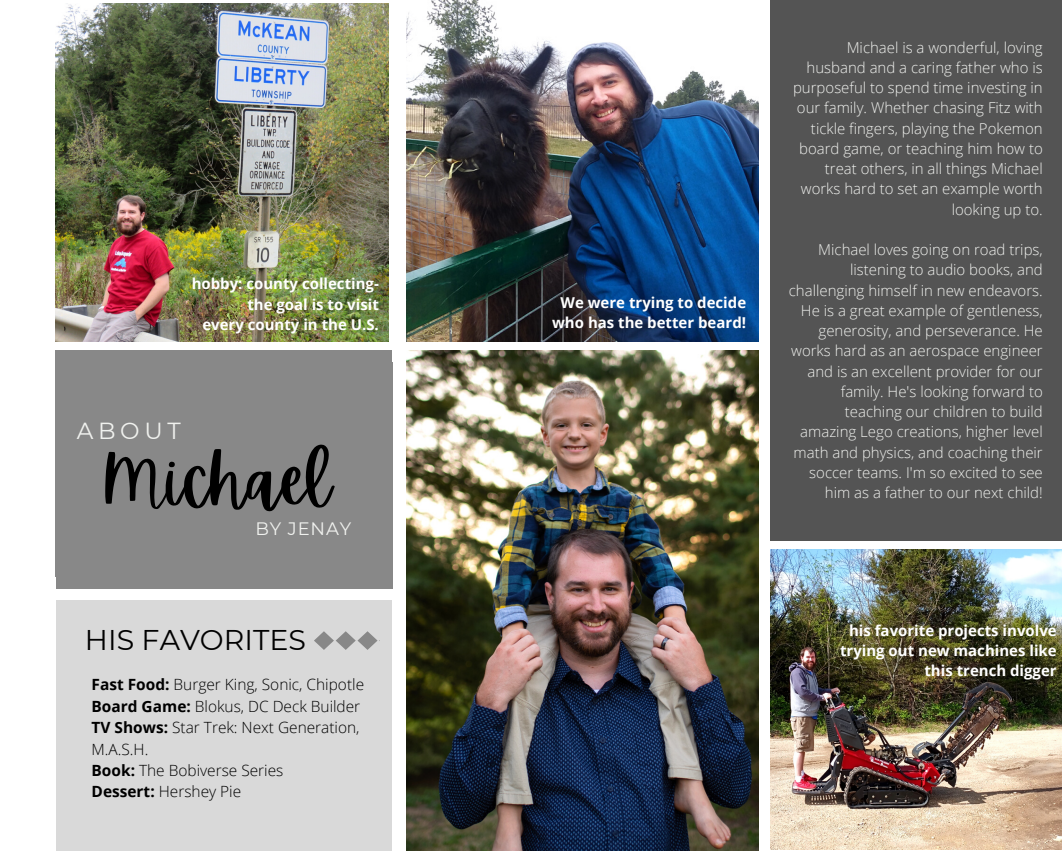
<style>
.page{position:relative;width:1062px;height:851px;background:#fff}
.page>*{position:absolute;margin:0;border:0;box-sizing:border-box;transform-origin:0 0}
.t1{font:68.85px "Apricots";color:#000}
.t2{font:28.5px "Montserrat";color:#000}
.t3{font:23.25px "Montserrat";letter-spacing:.2em;color:#f0f1ee}
.t4{font:18px "Montserrat";letter-spacing:.05em;color:#f0f1ee}
.t5{font:300 15.45px/21.3px "Open Sans";color:#000}
.t6{font:300 15px/20.2px "Open Sans";color:#f0f1ee;text-align:right}
.t7{font:700 15px/20.2px "Open Sans";color:#fff;text-align:right}
.s1{font-weight:700}
</style>
<div class="page">
<div style="left:56px;top:363px;width:336px;height:225px;background:#888"></div>
<img style="left:406px;top:351px;width:352px;height:499px">
<img style="left:56px;top:4px;width:333px;height:337px">
<img style="left:770px;top:549px;width:292px;height:300px">
<div style="left:56px;top:351px;width:336px;height:226px;background:#888"></div>
<div style="left:770px;top:0;width:292px;height:540px;background:#545454"></div>
<div style="left:56px;top:600px;width:336px;height:250px;background:#d9d9d9"></div>
<img style="left:406px;top:0;width:352px;height:341px">
<svg style="left:314px;top:631px;width:64px;height:19px"></svg>
<p class="t7" style="left:192px;top:273px;width:189px">hobby: county collecting-</p>
<p class="t7" style="left:247px;top:294px;width:133px">the goal is to visit</p>
<p class="t7" style="left:202px;top:314px;width:178px">every county in the U.S.</p>
<p class="t3" style="left:77px;top:416px;width:105px">ABOUT</p>
<p class="t1" style="left:102px;top:441px;width:231px">Michael</p>
<p class="t4" style="left:255px;top:517px;width:97px">BY JENAY</p>
<p class="t2" style="left:85px;top:622px;width:222px">HIS FAVORITES</p>
<p class="t5" style="left:92px;top:673px;width:274px"><span class="s1">Fast Food:</span> Burger King, Sonic, Chipotle</p>
<p class="t5" style="left:92px;top:695px;width:270px"><span class="s1">Board Game:</span> Blokus, DC Deck Builder</p>
<p class="t5" style="left:92px;top:716px;width:269px"><span class="s1">TV Shows:</span> Star Trek: Next Generation,<br>M.A.S.H.</p>
<p class="t5" style="left:92px;top:759px;width:193px"><span class="s1">Book:</span> The Bobiverse Series</p>
<p class="t5" style="left:92px;top:780px;width:151px"><span class="s1">Dessert:</span> Hershey Pie</p>
<p class="t7" style="left:561px;top:292px;width:187px">We were trying to decide</p>
<p class="t7" style="left:552px;top:312px;width:195px">who has the better beard!</p>
<p class="t6" style="left:793px;top:37px;width:251px">Michael is a wonderful, loving husband and a caring father who is purposeful to spend time investing in our family. Whether chasing Fitz with tickle fingers, playing the Pokemon board game, or teaching him how to treat others, in all things Michael works hard to set an example worth looking up to.</p>
<p class="t6" style="left:789px;top:239px;width:255px">Michael loves going on road trips, listening to audio books, and challenging himself in new endeavors.<br>He is a great example of gentleness, generosity, and perseverance. He works hard as an aerospace engineer and is an excellent provider for our family. He's looking forward to teaching our children to build amazing Lego creations, higher level math and physics, and coaching their soccer teams. I'm so excited to see him as a father to our next child!</p>
<p class="t7" style="left:840px;top:620px;width:218px">his favorite projects involve trying out new machines like this trench digger</p>
</div>
